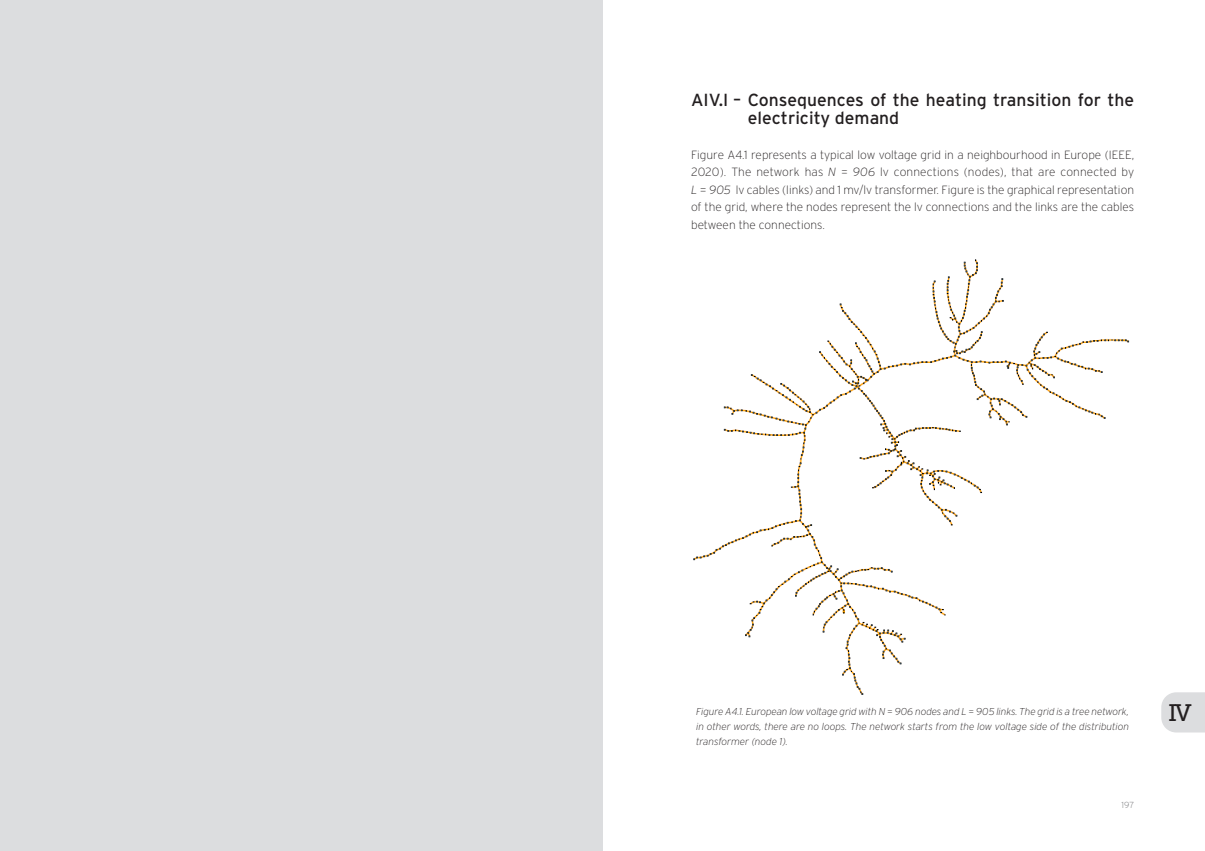
<style>
.page{position:relative;width:1205px;height:851px;background:#fff}
.page>*{position:absolute;margin:0;border:0;box-sizing:border-box;transform-origin:0 0}
.t1{font:23.75px "Museo Slab 500";color:#231f20}
.t2{font:17.5px/17.5px "Interstate";color:#231f20}
.t3{font:200 11.88px/17.5px "Interstate";color:#231f20;text-align:justify}
.t4{font:italic 200 10px/15px "Interstate";color:#231f20;text-align:justify}
.t5{font:200 8.75px "Interstate";color:#6c6d70}
.s1{font-style:italic}
</style>
<div class="page">
<svg style="left:1161px;top:692px;width:44px;height:40px;background:#dedfe1"></svg>
<div style="left:0;top:0;width:602px;height:850px;background:#dcdddf"></div>
<img style="left:693px;top:259px;width:437px;height:436px">
<h2 class="t2" style="left:748px;top:91px;width:388px;text-indent:-57px">AIV.I – Consequences of the heating transition for the electricity demand</h2>
<p class="t3" style="left:691px;top:146px;width:444px">Figure A4.1 represents a typical low voltage grid in a neighbourhood in Europe (IEEE, 2020). The network has <span class="s1">N = 906</span> lv connections (nodes), that are connected by <span class="s1">L = 905</span> lv cables (links) and 1 mv/lv transformer. Figure is the graphical representation of the grid, where the nodes represent the lv connections and the links are the cables between the connections.</p>
<p class="t4" style="left:696px;top:703px;width:434px">Figure A4.1. European low voltage grid with N = 906 nodes and L = 905 links. The grid is a tree network, in other words, there are no loops. The network starts from the low voltage side of the distribution transformer (node 1).</p>
<p class="t5" style="left:1121px;top:800px;width:14px">197</p>
<h1 class="t1" style="left:1168px;top:699px;width:25px">IV</h1>
</div>
